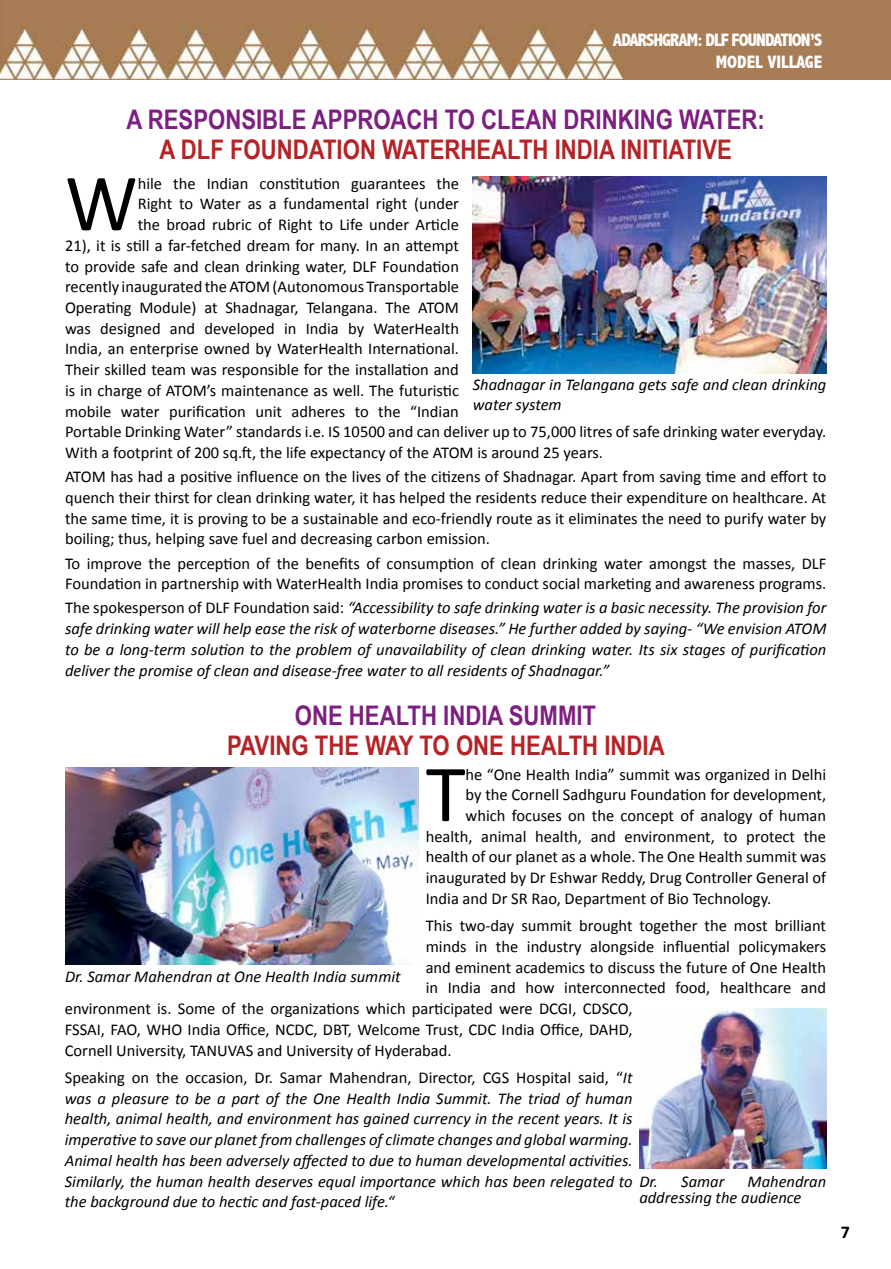
<style>
.page{position:relative;width:891px;height:1269px;background:#fff}
.page>*{position:absolute;margin:0;border:0;box-sizing:border-box;transform-origin:0 0}
.t1{font:81.75px "Calibri";color:#000}
.t2{font:700 27px "Arial Narrow";color:#b42325}
.t3{font:700 27px "Arial Narrow";color:#7d1f80}
.t4{font:800 condensed 18px/21.6px "Abadi";letter-spacing:-.05em;color:#fff;text-align:right}
.t5{font:700 18px "Calibri";color:#000}
.t6{font:16.5px/20.7px "Calibri";color:#000;text-align:justify}
.t7{font:italic 16.5px/20.7px "Calibri";color:#000}
.s1{font-style:normal}
</style>
<div class="page">
<img style="left:0;top:0;width:891px;height:80px">
<img style="left:472px;top:176px;width:354px;height:198px">
<img style="left:639px;top:1008px;width:187px;height:160px">
<img style="left:65px;top:767px;width:354px;height:198px">
<p class="t4" style="left:613px;top:29px;width:211px">ADARSHGRAM: DLF FOUNDATION’S<br>MODEL VILLAGE</p>
<h2 class="t3" style="left:127px;top:99px;width:640px">A RESPONSIBLE APPROACH TO CLEAN DRINKING WATER:</h2>
<h2 class="t2" style="left:160px;top:129px;width:574px">A DLF FOUNDATION WATERHEALTH INDIA INITIATIVE</h2>
<h1 class="t1" style="left:65px;top:151px;width:74px">W</h1>
<p class="t6" style="left:138px;top:173px;width:323px">hile the Indian constitution guarantees the</p>
<p class="t6" style="left:138px;top:194px;width:323px">Right to Water as a fundamental right (under</p>
<p class="t6" style="left:138px;top:214px;width:323px">the broad rubric of Right to Life under Article</p>
<p class="t6" style="left:65px;top:235px;width:395px">21), it is still a far-fetched dream for many. In an attempt</p>
<p class="t6" style="left:65px;top:256px;width:395px">to provide safe and clean drinking water, DLF Foundation</p>
<p class="t6" style="left:65px;top:277px;width:395px">recently inaugurated the ATOM (Autonomous Transportable</p>
<p class="t6" style="left:65px;top:297px;width:395px">Operating Module) at Shadnagar, Telangana. The ATOM</p>
<p class="t6" style="left:65px;top:318px;width:395px">was designed and developed in India by WaterHealth</p>
<p class="t6" style="left:65px;top:339px;width:395px">India, an enterprise owned by WaterHealth International.</p>
<p class="t6" style="left:65px;top:359px;width:395px">Their skilled team was responsible for the installation and</p>
<p class="t6" style="left:65px;top:380px;width:395px">is in charge of ATOM’s maintenance as well. The futuristic</p>
<p class="t6" style="left:65px;top:401px;width:395px">mobile water purification unit adheres to the “Indian</p>
<p class="t6" style="left:65px;top:421px;width:763px">Portable Drinking Water” standards i.e. IS 10500 and can deliver up to 75,000 litres of safe drinking water everyday.</p>
<p class="t6" style="left:65px;top:442px;width:540px">With a footprint of 200 sq.ft, the life expectancy of the ATOM is around 25 years.</p>
<p class="t6" style="left:65px;top:466px;width:763px">ATOM has had a positive influence on the lives of the citizens of Shadnagar. Apart from saving time and effort to quench their thirst for clean drinking water, it has helped the residents reduce their expenditure on healthcare. At the same time, it is proving to be a sustainable and eco-friendly route as it eliminates the need to purify water by boiling; thus, helping save fuel and decreasing carbon emission.</p>
<p class="t6" style="left:65px;top:553px;width:763px">To improve the perception of the benefits of consumption of clean drinking water amongst the masses, DLF<br>Foundation in partnership with WaterHealth India promises to conduct social marketing and awareness programs.</p>
<p class="t7" style="left:65px;top:597px;width:763px;text-align:justify"><span class="s1">The spokesperson of DLF Foundation said:</span> “Accessibility to safe drinking water is a basic necessity. The provision for safe drinking water will help ease the risk of waterborne diseases.” He further added by saying- “We envision ATOM to be a long-term solution to the problem of unavailability of clean drinking water. Its six stages of purification deliver the promise of clean and disease-free water to all residents of Shadnagar.”</p>
<p class="t7" style="left:473px;top:373px;width:355px">Shadnagar in Telangana gets safe and clean drinking water system</p>
<h2 class="t3" style="left:295px;top:696px;width:303px">ONE HEALTH INDIA SUMMIT</h2>
<h2 class="t2" style="left:227px;top:726px;width:439px">PAVING THE WAY TO ONE HEALTH INDIA</h2>
<h1 class="t1" style="left:426px;top:742px;width:41px">T</h1>
<p class="t6" style="left:466px;top:764px;width:362px">he “One Health India” summit was organized in Delhi</p>
<p class="t6" style="left:466px;top:785px;width:362px">by the Cornell Sadhguru Foundation for development,</p>
<p class="t6" style="left:466px;top:805px;width:362px">which focuses on the concept of analogy of human</p>
<p class="t6" style="left:426px;top:826px;width:402px">health, animal health, and environment, to protect the</p>
<p class="t6" style="left:426px;top:847px;width:402px">health of our planet as a whole. The One Health summit was</p>
<p class="t6" style="left:426px;top:867px;width:402px">inaugurated by Dr Eshwar Reddy, Drug Controller General of</p>
<p class="t6" style="left:426px;top:888px;width:347px">India and Dr SR Rao, Department of Bio Technology.</p>
<p class="t6" style="left:426px;top:916px;width:402px">This two-day summit brought together the most brilliant</p>
<p class="t6" style="left:426px;top:936px;width:402px">minds in the industry alongside influential policymakers</p>
<p class="t6" style="left:426px;top:957px;width:402px">and eminent academics to discuss the future of One Health</p>
<p class="t6" style="left:426px;top:978px;width:402px">in India and how interconnected food, healthcare and</p>
<p class="t6" style="left:65px;top:998px;width:569px">environment is. Some of the organizations which participated were DCGI, CDSCO,</p>
<p class="t6" style="left:65px;top:1019px;width:569px">FSSAI, FAO, WHO India Office, NCDC, DBT, Welcome Trust, CDC India Office, DAHD,</p>
<p class="t6" style="left:65px;top:1040px;width:388px">Cornell University, TANUVAS and University of Hyderabad.</p>
<p class="t7" style="left:65px;top:1067px;width:661px"><span class="s1">Speaking on the occasion, Dr. Samar Mahendran, Director, CGS Hospital said, “</span>It<br>was a pleasure to be a part of the One Health India Summit. The triad of human<br>health, animal health, and environment has gained currency in the recent years. It is<br>imperative to save our planet from challenges of climate changes and global warming.<br>Animal health has been adversely affected to due to human developmental activities.<br>Similarly, the human health deserves equal importance which has been relegated to Dr. Samar the background due to hectic and fast-paced life.“</p>
<p class="t7" style="left:65px;top:966px;width:337px">Dr. Samar Mahendran at One Health India summit</p>
<p class="t7" style="left:639px;top:1173px;width:188px;line-height:16.5px;text-indent:108px">Mahendran addressing the audience</p>
<p class="t5" style="left:841px;top:1221px;width:11px">7</p>
</div>
